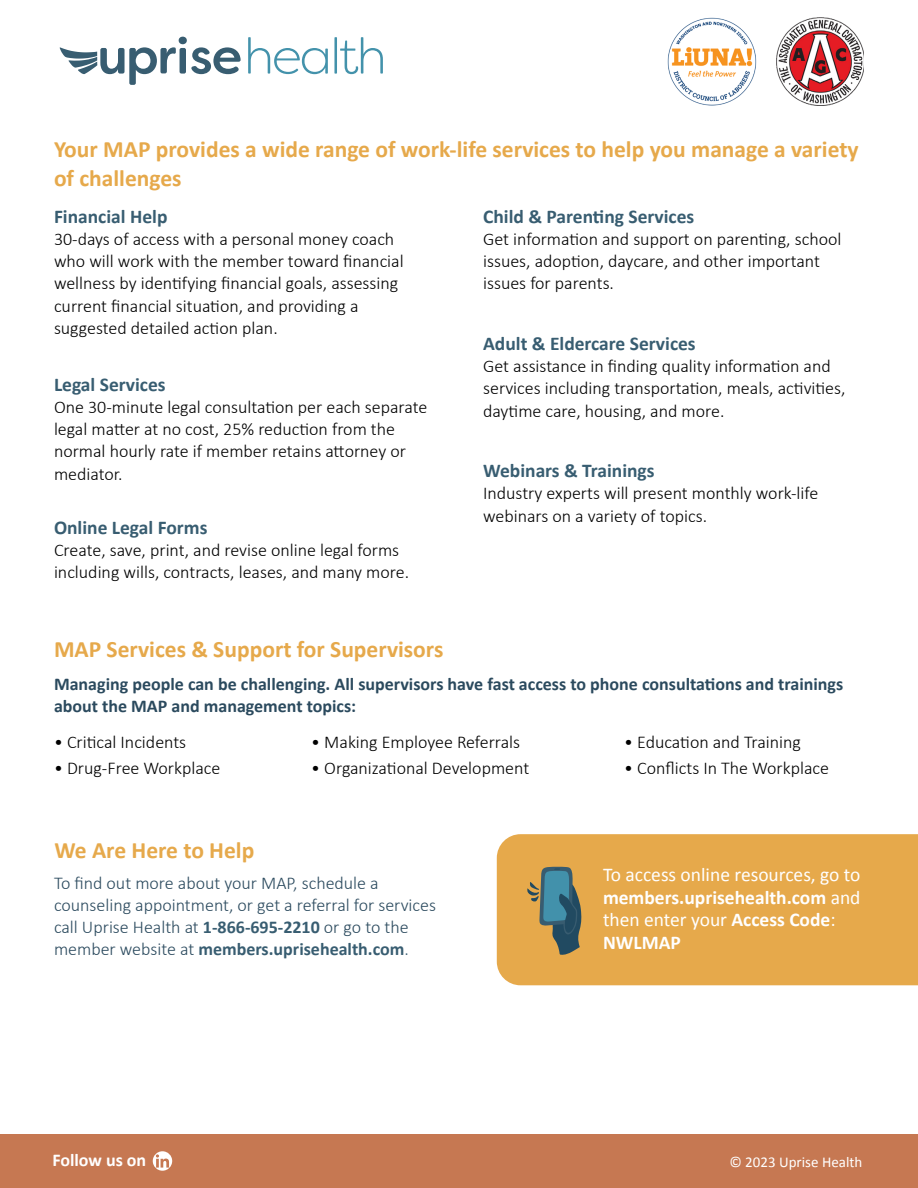
<style>
.page{position:relative;width:918px;height:1188px;background:#fff}
.page>*{position:absolute;margin:0;border:0;box-sizing:border-box;transform-origin:0 0}
.t1{font:700 23.55px/28.5px "Calibri";color:#e6a94b}
.t2{font:700 19.5px "Calibri";color:#385d71}
.t3{font:19.5px/22.5px "Calibri";color:#fff}
.t4{font:300 18px/22px "Calibri";color:#000}
.t5{font:300 18px/22px "Calibri";color:#2b4a5e}
.t6{font:700 18px/22px "Calibri";color:#2b4a5e}
.t7{font:700 18px "Calibri";color:#fff}
.t8{font:15px "Calibri";color:#fff}
.s1{font-weight:700;color:#385d71}
.s2{color:#385d71}
.s3{font-weight:700}
</style>
<div class="page">
<svg style="left:248px;top:37px;width:80px;height:37px"></svg>
<svg style="left:334px;top:37px;width:49px;height:37px"></svg>
<svg style="left:60px;top:37px;width:181px;height:48px"></svg>
<div style="left:497px;top:834px;width:421px;height:151px;background:#e6a94b"></div>
<svg style="left:527px;top:867px;width:55px;height:88px"></svg>
<div style="left:0;top:1134px;width:918px;height:54px;background:#c67852"></div>
<svg style="left:153px;top:1151px;width:19px;height:20px"></svg>
<img style="left:777px;top:18px;width:87px;height:87px">
<img style="left:667px;top:18px;width:90px;height:87px">
<h1 class="t1" style="left:54px;top:134px;width:806px">Your MAP provides a wide range of work-life services to help you manage a variety of challenges</h1>
<p class="t2" style="left:54px;top:203px;width:115px">Financial Help</p>
<p class="t4" style="left:54px;top:228px;width:351px">30-days of access with a personal money coach who will work with the member toward financial wellness by identifying financial goals, assessing current financial situation, and providing a suggested detailed action plan.</p>
<p class="t2" style="left:54px;top:371px;width:113px">Legal Services</p>
<p class="t4" style="left:54px;top:396px;width:375px">One 30-minute legal consultation per each separate legal matter at no cost, 25% reduction from the normal hourly rate if member retains attorney or mediator.</p>
<p class="t2" style="left:54px;top:514px;width:155px">Online Legal Forms</p>
<p class="t4" style="left:54px;top:539px;width:357px">Create, save, print, and revise online legal forms including wills, contracts, leases, and many more.</p>
<p class="t2" style="left:483px;top:203px;width:213px">Child &amp; Parenting Services</p>
<p class="t4" style="left:483px;top:228px;width:360px">Get information and support on parenting, school issues, adoption, daycare, and other important issues for parents.</p>
<p class="t2" style="left:483px;top:330px;width:214px">Adult &amp; Eldercare Services</p>
<p class="t4" style="left:483px;top:355px;width:364px">Get assistance in finding quality information and services including transportation, meals, activities, daytime care, housing, and more.</p>
<p class="t2" style="left:483px;top:457px;width:173px">Webinars &amp; Trainings</p>
<p class="t4" style="left:483px;top:482px;width:337px">Industry experts will present monthly work-life webinars on a variety of topics.</p>
<h1 class="t1" style="left:54px;top:634px;width:391px">MAP Services &amp; Support for Supervisors</h1>
<p class="t6" style="left:54px;top:673px;width:791px">Managing people can be challenging. All supervisors have fast access to phone consultations and trainings about the MAP and management topics:</p>
<p class="t4" style="left:54px;top:731px;width:134px">• Critical Incidents</p>
<p class="t4" style="left:54px;top:757px;width:168px">• Drug-Free Workplace</p>
<p class="t4" style="left:311px;top:731px;width:210px">• Making Employee Referrals</p>
<p class="t4" style="left:311px;top:757px;width:219px">• Organizational Development</p>
<p class="t4" style="left:624px;top:731px;width:178px">• Education and Training</p>
<p class="t4" style="left:624px;top:757px;width:206px">• Conflicts In The Workplace</p>
<h1 class="t1" style="left:54px;top:835px;width:202px">We Are Here to Help</h1>
<p class="t5" style="left:54px;top:872px;width:384px">To find out more about your MAP, schedule a counseling appointment, or get a referral for services call Uprise Health at <span class="s1">1-866-695-2210</span> or go to the member website at <span class="s1">members.uprisehealth.com</span><span class="s2">.</span></p>
<p class="t3" style="left:603px;top:863px;width:259px">To access online resources, go to <span class="s3">members.uprisehealth.com</span> and then enter your <span class="s3">Access Code</span>:<br><span class="s3">NWLMAP</span></p>
<p class="t7" style="left:52px;top:1147px;width:95px">Follow us on</p>
<p class="t8" style="left:729px;top:1151px;width:134px">© 2023 Uprise Health</p>
</div>
